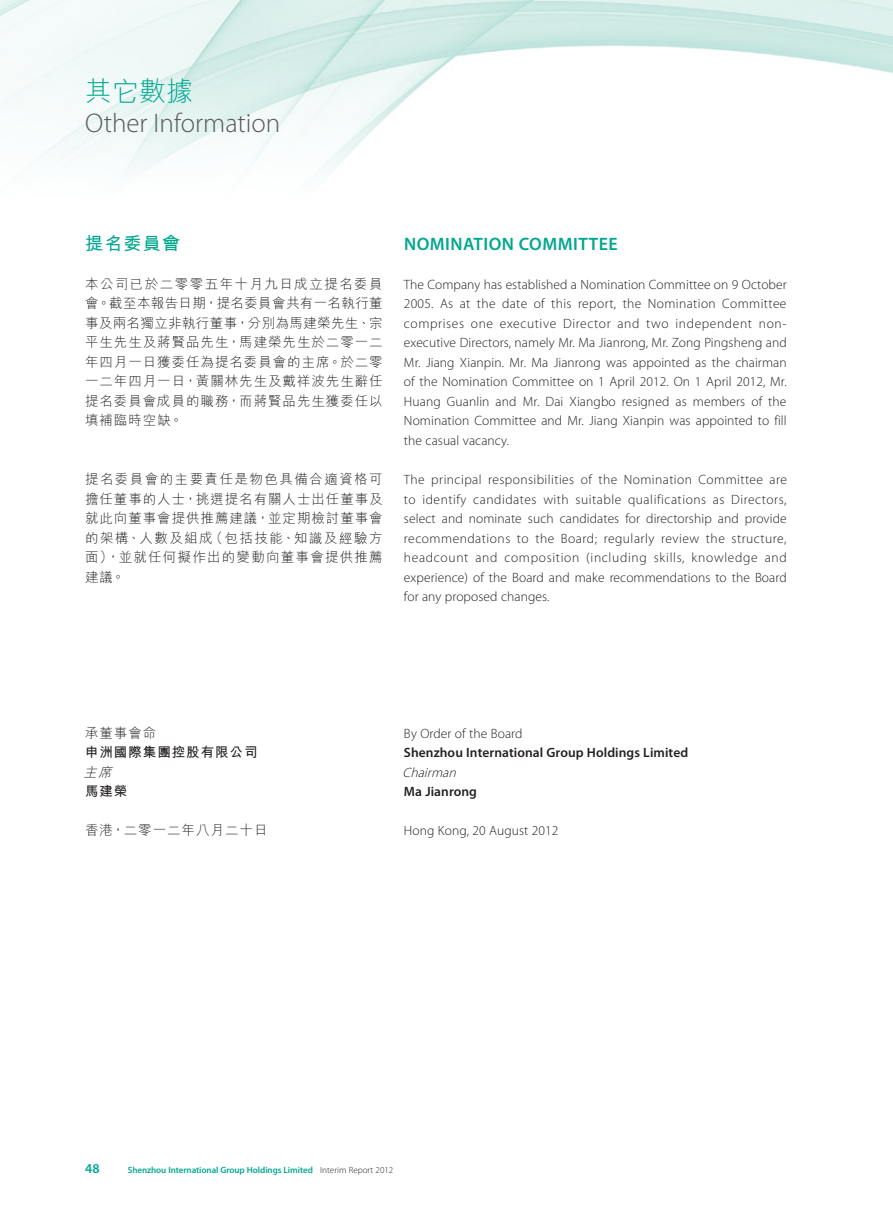
<style>
.page{position:relative;width:893px;height:1212px;background:#fff}
.page>*{position:absolute;margin:0;border:0;box-sizing:border-box;transform-origin:0 0}
.t1{font:300 27px "Myriad Pro";color:#57585a}
.t2{font:300 27px "M Hei HK";color:#00a78f}
.Heading_1{font:600 18px "Myriad Pro";letter-spacing:.025em;color:#00a78f}
.C_Heading_1{font:700 18px "M Hei HK";letter-spacing:.07em;color:#00a78f}
.Body_Text{font:300 13.5px/19.5px "Myriad Pro";letter-spacing:.005em;color:#231f20;text-align:justify}
.C_Body_Text{font:300 13.5px/19.5px "M Hei HK";letter-spacing:.07em;color:#231f20;text-align:justify}
.Body_Text-2{font:600 13.5px "Myriad Pro";letter-spacing:.005em;color:#231f20}
.C_Body_Text-2{font:700 13.5px "M Hei HK";letter-spacing:.07em;color:#231f20}
.Body_Text-3{font:italic 300 13.5px "Myriad Pro";color:#231f20}
.t3{font:600 13.5px "Myriad Pro";color:#00a78f}
.C_Body_Text-3{font:italic 300 13.5px "M Hei HK";color:#231f20}
.t4{font:600 9px "Myriad Pro";letter-spacing:-.005em;color:#00a78f}
.s1{font-weight:300;color:#231f20}
</style>
<div class="page">
<img style="left:0;top:0;width:893px;height:177px">
<h1 class="t2" style="left:85px;top:77px;width:109px">其它數據</h1>
<h1 class="t1" style="left:85px;top:107px;width:197px">Other Information</h1>
<p class="C_Heading_1" style="left:85px;top:230px;width:97px">提名委員會</p>
<p class="C_Body_Text" style="left:85px;top:274px;width:299px">本公司已於二零零五年十月九日成立提名委員會。截至本報告日期，提名委員會共有一名執行董事及兩名獨立非執行董事，分別為馬建榮先生、宗平生先生及蔣賢品先生，馬建榮先生於二零一二年四月一日獲委任為提名委員會的主席。於二零一二年四月一日，黃關林先生及戴祥波先生辭任提名委員會成員的職務，而蔣賢品先生獲委任以填補臨時空缺。</p>
<p class="C_Body_Text" style="left:85px;top:469px;width:299px">提名委員會的主要責任是物色具備合適資格可擔任董事的人士，挑選提名有關人士出任董事及就此向董事會提供推薦建議，並定期檢討董事會的架構、人數及組成（包括技能、知識及經驗方面），並就任何擬作出的變動向董事會提供推薦建議。</p>
<p class="Heading_1" style="left:404px;top:232px;width:215px">NOMINATION COMMITTEE</p>
<p class="Body_Text" style="left:404px;top:275px;width:384px">The Company has established a Nomination Committee on 9 October 2005. As at the date of this report, the Nomination Committee comprises one executive Director and two independent non&shy;executive Directors, namely Mr. Ma Jianrong, Mr. Zong Pingsheng and Mr. Jiang Xianpin. Mr. Ma Jianrong was appointed as the chairman of the Nomination Committee on 1 April 2012. On 1 April 2012, Mr.<br>Huang Guanlin and Mr. Dai Xiangbo resigned as members of the Nomination Committee and Mr. Jiang Xianpin was appointed to fill the casual vacancy.</p>
<p class="Body_Text" style="left:404px;top:470px;width:384px">The principal responsibilities of the Nomination Committee are to identify candidates with suitable qualifications as Directors, select and nominate such candidates for directorship and provide recommendations to the Board; regularly review the structure, headcount and composition (including skills, knowledge and experience) of the Board and make recommendations to the Board for any proposed changes.</p>
<p class="C_Body_Text" style="left:85px;top:723px;width:73px">承董事會命</p>
<p class="C_Body_Text-2" style="left:85px;top:742px;width:174px">申洲國際集團控股有限公司</p>
<p class="C_Body_Text-3" style="left:84px;top:765px;width:33px">主席</p>
<p class="C_Body_Text-2" style="left:85px;top:781px;width:44px">馬建榮</p>
<p class="C_Body_Text" style="left:85px;top:820px;width:184px">香港，二零一二年八月二十日</p>
<p class="Body_Text" style="left:404px;top:723px;width:120px">By Order of the Board</p>
<p class="Body_Text-2" style="left:404px;top:744px;width:286px">Shenzhou International Group Holdings Limited</p>
<p class="Body_Text-3" style="left:403px;top:764px;width:59px">Chairman</p>
<p class="Body_Text-2" style="left:404px;top:783px;width:75px">Ma Jianrong</p>
<p class="Body_Text" style="left:404px;top:821px;width:156px">Hong Kong, 20 August 2012</p>
<p class="t3" style="left:85px;top:1160px;width:16px">48</p>
<p class="t4" style="left:128px;top:1164px;width:267px">Shenzhou International Group Holdings Limited <span class="s1">Interim Report 2012</span></p>
</div>
